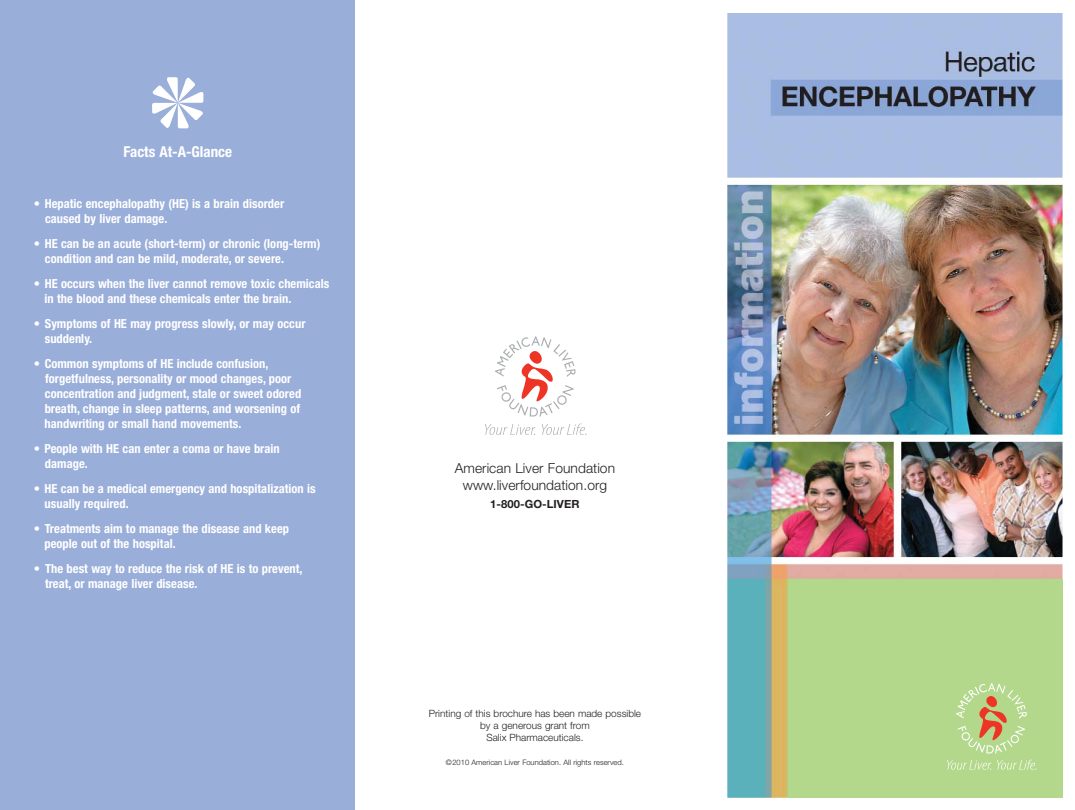
<style>
.page{position:relative;width:1075px;height:810px;background:#fff}
.page>*{position:absolute;margin:0;border:0;box-sizing:border-box;transform-origin:0 0}
.t1{font:700 condensed 15px "Helvetica Neue LT Std";color:#fff}
.t2{font:300 13.75px/17.5px "Helvetica Neue";letter-spacing:.005em;color:#231f20;text-align:center}
.t3{font:700 condensed 12.5px/15px "Helvetica Neue LT Std";color:#fff}
.t4{font:700 11.25px "Helvetica Neue";letter-spacing:.005em;color:#231f20}
.t5{font:300 10px/12px "Helvetica Neue";color:#231f20;text-align:center}
.t6{font:300 7.5px "Helvetica Neue";letter-spacing:.005em;color:#231f20}
</style>
<div class="page">
<img style="left:727px;top:13px;width:336px;height:785px">
<div style="left:787px;top:579px;width:275px;height:218px;background:#b3d88c"></div>
<div style="left:0;top:0;width:354px;height:810px;background:#9aaeda"></div>
<svg style="left:152px;top:77px;width:51px;height:51px"></svg>
<svg style="left:485px;top:424px;width:50px;height:11px"></svg>
<svg style="left:541px;top:424px;width:45px;height:11px"></svg>
<svg style="left:495px;top:336px;width:80px;height:81px"></svg>
<svg style="left:947px;top:760px;width:89px;height:10px"></svg>
<svg style="left:956px;top:683px;width:70px;height:71px"></svg>
<p class="t1" style="left:123px;top:147px;width:110px">Facts At-A-Glance</p>
<p class="t3" style="left:45px;top:197px;width:240px;text-indent:-11px">• Hepatic encephalopathy (HE) is a brain disorder caused by liver damage.</p>
<p class="t3" style="left:45px;top:237px;width:277px;text-indent:-11px">• HE can be an acute (short-term) or chronic (long-term) condition and can be mild, moderate, or severe.</p>
<p class="t3" style="left:45px;top:277px;width:286px;text-indent:-11px">• HE occurs when the liver cannot remove toxic chemicals in the blood and these chemicals enter the brain.</p>
<p class="t3" style="left:45px;top:317px;width:262px;text-indent:-11px">• Symptoms of HE may progress slowly, or may occur suddenly.</p>
<p class="t3" style="left:45px;top:357px;width:258px;text-indent:-11px">• Common symptoms of HE include confusion, forgetfulness, personality or mood changes, poor concentration and judgment, stale or sweet odored breath, change in sleep patterns, and worsening of handwriting or small hand movements.</p>
<p class="t3" style="left:45px;top:442px;width:236px;text-indent:-11px">• People with HE can enter a coma or have brain damage.</p>
<p class="t3" style="left:45px;top:482px;width:273px;text-indent:-11px">• HE can be a medical emergency and hospitalization is usually required.</p>
<p class="t3" style="left:44px;top:522px;width:246px;text-indent:-11px">• Treatments aim to manage the disease and keep people out of the hospital.</p>
<p class="t3" style="left:45px;top:562px;width:259px;text-indent:-11px">• The best way to reduce the risk of HE is to prevent, treat, or manage liver disease.</p>
<p class="t2" style="left:455px;top:460px;width:162px">American Liver Foundation www.liverfoundation.org</p>
<p class="t4" style="left:490px;top:500px;width:91px">1-800-GO-LIVER</p>
<p class="t5" style="left:429px;top:708px;width:214px">Printing of this brochure has been made possible by a generous grant from<br>Salix Pharmaceuticals.</p>
<p class="t6" style="left:446px;top:760px;width:179px">©2010 American Liver Foundation. All rights reserved.</p>
</div>
